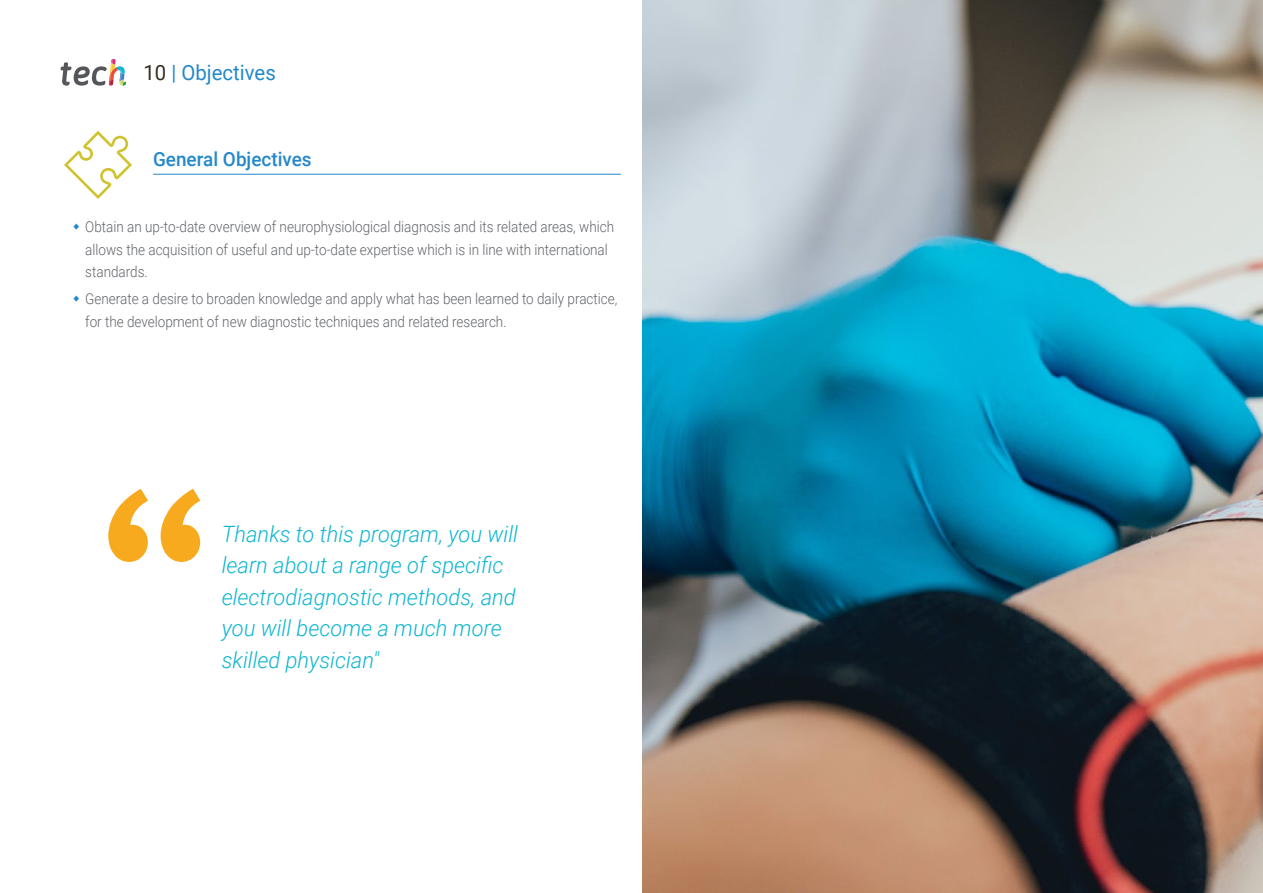
<style>
.page{position:relative;width:1263px;height:893px;background:#fff}
.page>*{position:absolute;margin:0;border:0;box-sizing:border-box;transform-origin:0 0}
.t1{font:italic 300 22.5px/31.5px "Roboto";color:#0fb6cf}
.t2{font:21px "Roboto";color:#2488c9}
.t3{font:500 19.5px "Roboto";color:#2488c9}
.t4{font:300 15px/22.5px "Roboto";color:#61646a;scale:.9 1}
.s1{color:#312e20}
</style>
<div class="page">
<hr style="left:153px;top:174px;width:468px;height:1px;background:#2488c9">
<svg style="left:64px;top:131px;width:68px;height:68px"></svg>
<img style="left:642px;top:0;width:621px;height:893px">
<svg style="left:61px;top:59px;width:65px;height:27px"></svg>
<svg style="left:108px;top:489px;width:92px;height:73px"></svg>
<h2 class="t2" style="left:144px;top:57px;width:134px"><span class="s1">10</span> | Objectives</h2>
<h3 class="t3" style="left:153px;top:145px;width:160px">General Objectives</h3>
<p class="t4" style="left:85px;top:215px;width:589px">Obtain an up-to-date overview of neurophysiological diagnosis and its related areas, which allows the acquisition of useful and up-to-date expertise which is in line with international standards.</p>
<p class="t4" style="left:85px;top:287px;width:593px">Generate a desire to broaden knowledge and apply what has been learned to daily practice, for the development of new diagnostic techniques and related research.</p>
<h1 class="t1" style="left:222px;top:517px;width:298px">Thanks to this program, you will learn about a range of specific electrodiagnostic methods, and you will become a much more skilled physician"</h1>
</div>
